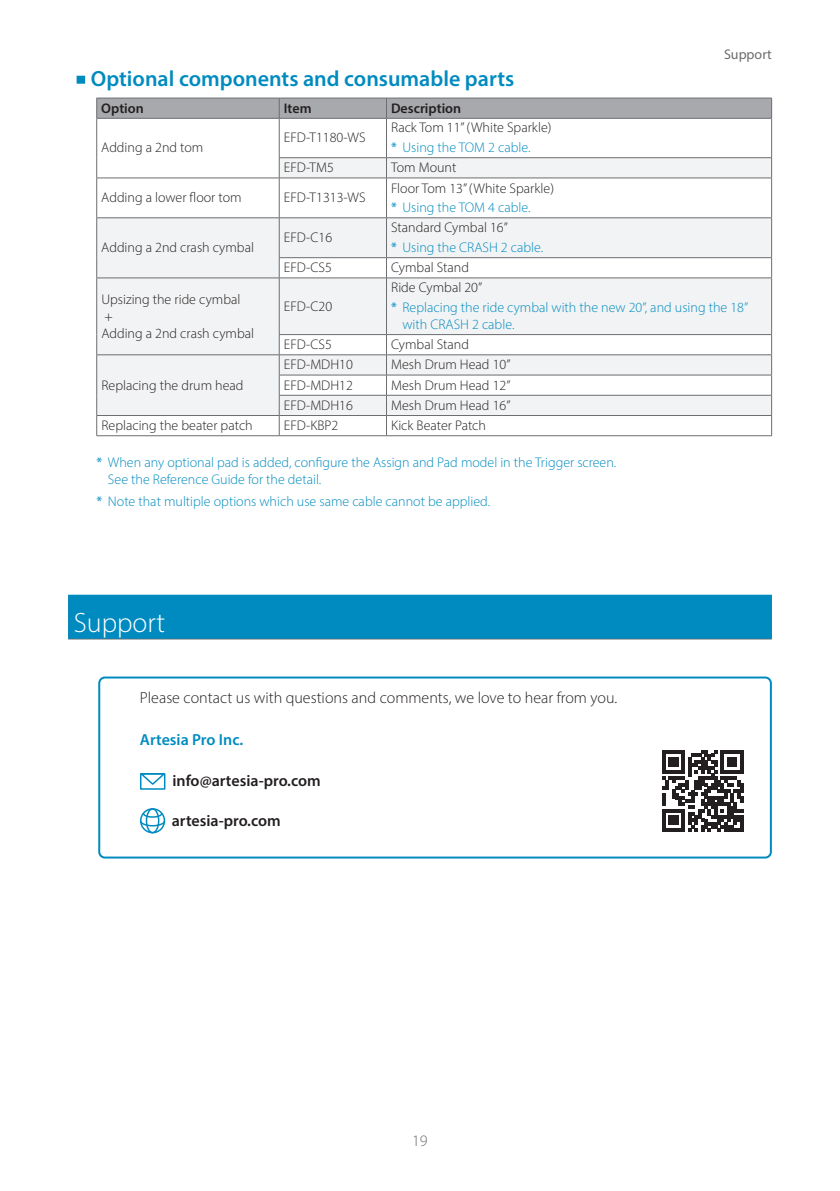
<style>
.page{position:relative;width:840px;height:1191px;background:#fff}
.page>*{position:absolute;margin:0;border:0;box-sizing:border-box;transform-origin:0 0}
.t1{font:300 28px "Myriad Pro";color:#fff}
.t2{font:600 22px "Myriad Pro";color:#008bc0}
.t3{font:300 16px "Myriad Pro";color:#231f20}
.t4{font:600 16px "Myriad Pro";color:#231f20}
.t5{font:600 16px "Myriad Pro";color:#008bc0}
.t6{font:300 16px "Myriad Pro";color:#6c6d70}
.t7{font:300 14px/19.6px "Myriad Pro";color:#231f20}
.t8{font:300 14px/19.6px "Myriad Pro";color:#008bc0}
.t9{font:600 14px "Myriad Pro";color:#231f20}
.t10{font:14px "Myriad Pro";color:#6c6d70}
.s1{font-weight:400;color:#008bc0}
.s2{color:#008bc0}
.s3{color:#231f20}
.s4{font-weight:400}
</style>
<div class="page">
<div style="left:68px;top:595px;width:703px;height:44px;background:#1d82aa"></div>
<div style="left:68px;top:594px;width:703px;height:44px;background:#008bc0"></div>
<svg style="left:140px;top:773px;width:26px;height:13px"></svg>
<div style="left:140px;top:808px;width:25px;height:25px;border:2px solid #008bc0;border-radius:50%"></div>
<svg style="left:140px;top:812px;width:26px;height:15px"></svg>
<div style="left:146px;top:808px;width:13px;height:25px;border:2px solid #008bc0;border-radius:50%"></div>
<div style="left:98px;top:676px;width:673px;height:182px;border:2px solid #008bc0;border-radius:6px"></div>
<svg style="left:662px;top:750px;width:81px;height:81px"></svg>
<svg style="left:77px;top:76px;width:9px;height:8px"></svg>
<svg style="left:97px;top:158px;width:673px;height:257px;fill:#f2f3f4"></svg>
<svg style="left:96px;top:98px;width:675px;height:20px;background:#a5a6aa"></svg>
<hr style="left:96px;top:118px;width:183px;height:1px;background:#6c6d70">
<hr style="left:96px;top:119px;width:1px;height:39px;background:#6c6d70">
<hr style="left:279px;top:118px;width:107px;height:1px;background:#6c6d70">
<hr style="left:279px;top:119px;width:1px;height:38px;background:#6c6d70">
<hr style="left:386px;top:118px;width:385px;height:1px;background:#6c6d70">
<hr style="left:386px;top:119px;width:1px;height:38px;background:#6c6d70">
<hr style="left:770px;top:119px;width:1px;height:38px;background:#6c6d70">
<svg style="left:96px;top:158px;width:1px;height:20px"></svg>
<hr style="left:279px;top:157px;width:107px;height:1px;background:#6c6d70">
<svg style="left:279px;top:158px;width:1px;height:20px"></svg>
<hr style="left:386px;top:157px;width:385px;height:1px;background:#6c6d70">
<svg style="left:386px;top:158px;width:1px;height:20px"></svg>
<svg style="left:770px;top:158px;width:1px;height:20px"></svg>
<hr style="left:96px;top:178px;width:183px;height:1px;background:#6c6d70">
<hr style="left:96px;top:178px;width:1px;height:39px;background:#6c6d70">
<hr style="left:279px;top:178px;width:107px;height:1px;background:#6c6d70">
<hr style="left:279px;top:178px;width:1px;height:39px;background:#6c6d70">
<hr style="left:386px;top:178px;width:385px;height:1px;background:#6c6d70">
<hr style="left:386px;top:178px;width:1px;height:39px;background:#6c6d70">
<hr style="left:770px;top:178px;width:1px;height:39px;background:#6c6d70">
<hr style="left:96px;top:217px;width:183px;height:1px;background:#6c6d70">
<hr style="left:96px;top:218px;width:1px;height:40px;background:#6c6d70">
<hr style="left:279px;top:217px;width:107px;height:1px;background:#6c6d70">
<hr style="left:279px;top:218px;width:1px;height:39px;background:#6c6d70">
<hr style="left:386px;top:217px;width:385px;height:1px;background:#6c6d70">
<hr style="left:386px;top:218px;width:1px;height:39px;background:#6c6d70">
<hr style="left:770px;top:218px;width:1px;height:39px;background:#6c6d70">
<svg style="left:96px;top:258px;width:1px;height:19px"></svg>
<hr style="left:279px;top:257px;width:107px;height:1px;background:#6c6d70">
<svg style="left:279px;top:258px;width:1px;height:19px"></svg>
<hr style="left:386px;top:257px;width:385px;height:1px;background:#6c6d70">
<svg style="left:386px;top:258px;width:1px;height:19px"></svg>
<hr style="left:96px;top:277px;width:183px;height:1px;background:#6c6d70">
<hr style="left:96px;top:278px;width:1px;height:56px;background:#6c6d70">
<hr style="left:279px;top:277px;width:107px;height:1px;background:#6c6d70">
<hr style="left:279px;top:278px;width:1px;height:56px;background:#6c6d70">
<hr style="left:386px;top:277px;width:385px;height:1px;background:#6c6d70">
<hr style="left:386px;top:278px;width:1px;height:56px;background:#6c6d70">
<hr style="left:770px;top:278px;width:1px;height:56px;background:#6c6d70">
<hr style="left:279px;top:334px;width:107px;height:1px;background:#6c6d70">
<hr style="left:386px;top:334px;width:385px;height:1px;background:#6c6d70">
<hr style="left:96px;top:354px;width:183px;height:1px;background:#6c6d70">
<hr style="left:279px;top:354px;width:107px;height:1px;background:#6c6d70">
<hr style="left:386px;top:354px;width:385px;height:1px;background:#6c6d70">
<hr style="left:279px;top:375px;width:107px;height:1px;background:#6c6d70">
<hr style="left:386px;top:375px;width:385px;height:1px;background:#6c6d70">
<hr style="left:279px;top:395px;width:107px;height:1px;background:#6c6d70">
<hr style="left:386px;top:395px;width:385px;height:1px;background:#6c6d70">
<hr style="left:96px;top:415px;width:183px;height:1px;background:#6c6d70">
<svg style="left:96px;top:334px;width:1px;height:101px"></svg>
<hr style="left:279px;top:415px;width:107px;height:1px;background:#6c6d70">
<svg style="left:279px;top:335px;width:1px;height:100px"></svg>
<hr style="left:386px;top:415px;width:385px;height:1px;background:#6c6d70">
<svg style="left:386px;top:335px;width:1px;height:100px"></svg>
<svg style="left:770px;top:335px;width:1px;height:80px"></svg>
<hr style="left:96px;top:435px;width:183px;height:1px;background:#6c6d70">
<hr style="left:279px;top:435px;width:107px;height:1px;background:#6c6d70">
<hr style="left:386px;top:435px;width:385px;height:1px;background:#6c6d70">
<h2 class="t2" style="left:91px;top:65px;width:425px">Optional components and consumable parts</h2>
<p class="t9" style="left:101px;top:99px;width:44px">Option</p>
<p class="t9" style="left:283px;top:99px;width:29px">Item</p>
<p class="t9" style="left:391px;top:99px;width:72px">Description</p>
<p class="t7" style="left:101px;top:138px;width:103px">Adding a 2nd tom</p>
<p class="t7" style="left:283px;top:128px;width:83px">EFD-T1180-WS</p>
<p class="t7" style="left:391px;top:118px;width:162px">Rack Tom 11” (White Sparkle) <span class="s1">*</span> <span class="s2">Using the TOM 2 cable.</span></p>
<p class="t7" style="left:283px;top:158px;width:52px">EFD-TM5</p>
<p class="t7" style="left:391px;top:158px;width:67px">Tom Mount</p>
<p class="t7" style="left:101px;top:188px;width:142px">Adding a lower floor tom</p>
<p class="t7" style="left:284px;top:188px;width:83px">EFD-T1313-WS</p>
<p class="t7" style="left:391px;top:178px;width:164px">Floor Tom 13” (White Sparkle) <span class="s1">*</span> <span class="s2">Using the TOM 4 cable.</span></p>
<p class="t7" style="left:101px;top:238px;width:154px">Adding a 2nd crash cymbal</p>
<p class="t7" style="left:284px;top:228px;width:50px">EFD-C16</p>
<p class="t8" style="left:391px;top:218px;width:152px"><span class="s3">Standard Cymbal 16”<br></span><span class="s4">*</span> Using the CRASH 2 cable.</p>
<p class="t7" style="left:284px;top:258px;width:49px">EFD-CS5</p>
<p class="t7" style="left:391px;top:258px;width:79px">Cymbal Stand</p>
<p class="t10" style="left:723px;top:45px;width:49px">Support</p>
<p class="t8" style="left:391px;top:278px;width:358px"><span class="s3">Ride Cymbal 20”<br></span><span class="s4">*</span> Replacing the ride cymbal with the new 20”, and using the 18”</p>
<p class="t8" style="left:402px;top:314px;width:112px">with CRASH 2 cable.</p>
<p class="t7" style="left:101px;top:291px;width:154px;line-height:16.8px">Upsizing the ride cymbal<br>+<br>Adding a 2nd crash cymbal</p>
<p class="t7" style="left:284px;top:296px;width:50px">EFD-C20</p>
<p class="t7" style="left:284px;top:334px;width:49px">EFD-CS5</p>
<p class="t7" style="left:391px;top:334px;width:79px">Cymbal Stand</p>
<p class="t7" style="left:101px;top:375px;width:144px">Replacing the drum head</p>
<p class="t7" style="left:284px;top:355px;width:70px">EFD-MDH10</p>
<p class="t7" style="left:391px;top:355px;width:121px">Mesh Drum Head 10”</p>
<p class="t7" style="left:284px;top:375px;width:70px">EFD-MDH12</p>
<p class="t7" style="left:391px;top:375px;width:121px">Mesh Drum Head 12”</p>
<p class="t7" style="left:284px;top:395px;width:70px">EFD-MDH16</p>
<p class="t7" style="left:391px;top:395px;width:121px">Mesh Drum Head 16”</p>
<p class="t7" style="left:101px;top:415px;width:153px">Replacing the beater patch</p>
<p class="t7" style="left:284px;top:415px;width:56px">EFD-KBP2</p>
<p class="t7" style="left:391px;top:415px;width:96px">Kick Beater Patch</p>
<p class="t8" style="left:108px;top:454px;width:508px;line-height:16.8px;text-indent:-11px"><span class="s4">*</span> When any optional pad is added, configure the Assign and Pad model in the Trigger screen.<br>See the Reference Guide for the detail.</p>
<p class="t8" style="left:97px;top:491px;width:393px"><span class="s4">*</span> Note that multiple options which use same cable cannot be applied.</p>
<h1 class="t1" style="left:74px;top:605px;width:93px">Support</h1>
<p class="t3" style="left:140px;top:688px;width:477px">Please contact us with questions and comments, we love to hear from you.</p>
<p class="t5" style="left:140px;top:729px;width:105px">Artesia Pro Inc.</p>
<p class="t4" style="left:172px;top:770px;width:150px">info@artesia-pro.com</p>
<p class="t4" style="left:172px;top:810px;width:110px">artesia-pro.com</p>
<p class="t6" style="left:412px;top:1131px;width:17px">19</p>
</div>
